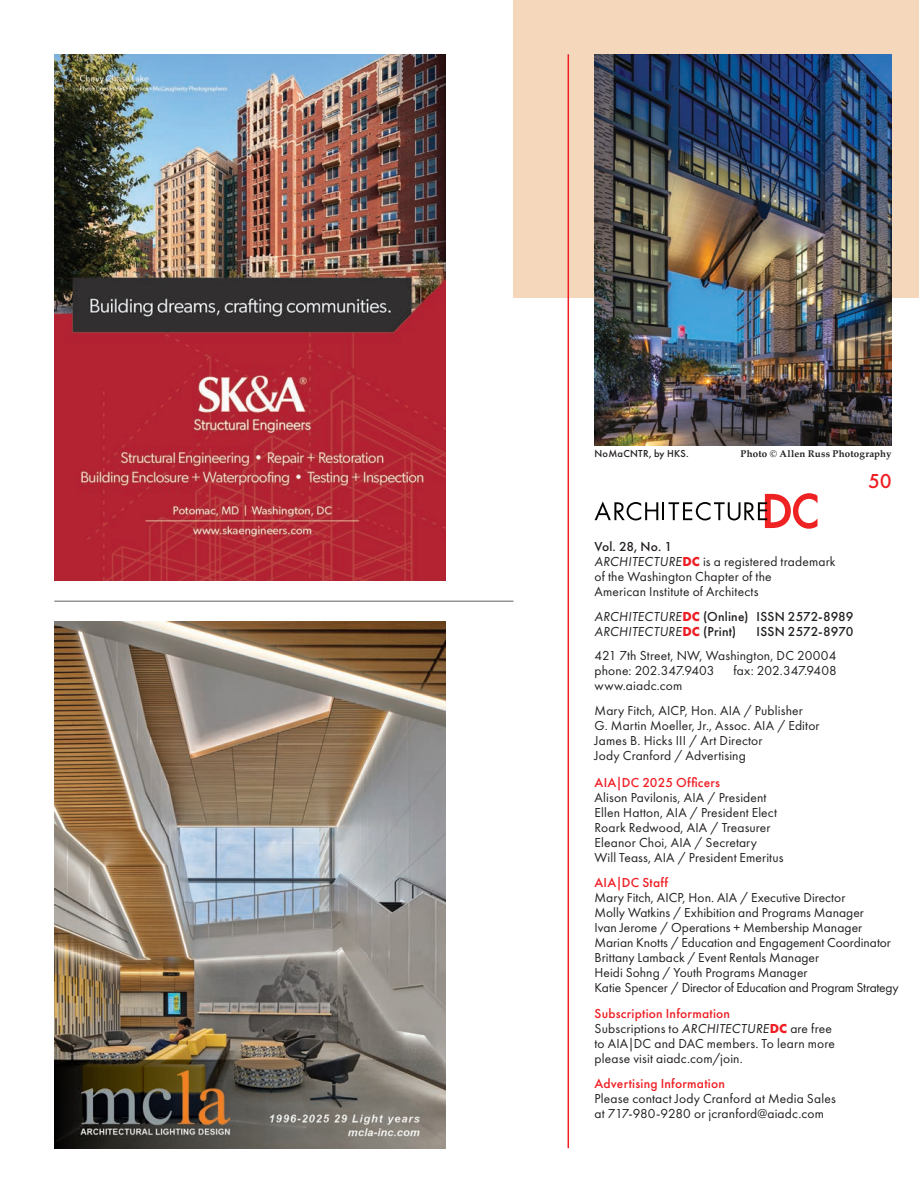
<style>
.page{position:relative;width:919px;height:1189px;background:#fff}
.page>*{position:absolute;margin:0;border:0;box-sizing:border-box;transform-origin:0 0}
.t1{font:500 21px "Futura PT";color:#ee1d23}
.t2{font:13.5px/15px "Futura PT";letter-spacing:.01em;color:#231f20}
.t3{font:500 13.5px/15px "Futura PT";letter-spacing:.005em;color:#231f20}
.t4{font:500 13.5px "Futura PT";letter-spacing:.015em;color:#ee1d23}
.t5{font:500 10.5px "Futura PT";letter-spacing:.025em;color:#231f20}
.t6{font:700 9.75px "Palatino";letter-spacing:.025em;color:#231f20}
.s1{font-weight:500}
.s2{font-style:italic}
.s3{font-weight:700;color:#ee1d23}
.s4{font-weight:400;font-style:italic}
.s5{font-weight:500;color:#ee1d23}
</style>
<div class="page">
<div style="left:513px;top:0;width:406px;height:297px;background:#f5d7bc"></div>
<hr style="left:567px;top:54px;width:2px;height:1094px;background:#ee1d23">
<img style="left:594px;top:54px;width:297px;height:392px">
<svg style="left:594px;top:493px;width:223px;height:36px"></svg>
<img style="left:54px;top:621px;width:392px;height:527px">
<img style="left:54px;top:54px;width:392px;height:527px">
<hr style="left:54px;top:600px;width:459px;height:2px;background:#939598">
<p class="t5" style="left:594px;top:447px;width:96px">NoMaCNTR, by HKS.</p>
<p class="t6" style="left:740px;top:445px;width:153px">Photo © Allen Russ Photography</p>
<h1 class="t1" style="left:868px;top:468px;width:25px">50</h1>
<p class="t2" style="left:594px;top:539px;width:242px"><span class="s1">Vol. 28, No. 1<br></span><span class="s2">ARCHITECTURE</span><span class="s3">DC</span> is a registered trademark of the Washington Chapter of the<br>American Institute of Architects</p>
<p class="t3" style="left:594px;top:608px;width:260px"><span class="s4">ARCHITECTURE</span><span class="s3">DC</span> (Online) ISSN 2572-8989<br><span class="s4">ARCHITECTURE</span><span class="s3">DC</span> (Print)</p>
<p class="t3" style="left:756px;top:623px;width:98px">ISSN 2572-8970</p>
<p class="t2" style="left:594px;top:648px;width:243px;line-height:14.2px">421 7th Street, NW, Washington, DC 20004 phone: 202.347.9403</p>
<p class="t2" style="left:733px;top:662px;width:105px">fax: 202.347.9408</p>
<p class="t2" style="left:594px;top:672px;width:210px;line-height:25.5px">www.aiadc.com<br>Mary Fitch, AICP, Hon. AIA / Publisher</p>
<p class="t2" style="left:594px;top:718px;width:226px">G. Martin Moeller, Jr., Assoc. AIA / Editor<br>James B. Hicks III / Art Director<br>Jody Cranford / Advertising</p>
<p class="t4" style="left:594px;top:774px;width:127px">AIA|DC 2025 Officers</p>
<p class="t2" style="left:594px;top:789px;width:190px">Alison Pavilonis, AIA / President Ellen Hatton, AIA / President Elect Roark Redwood, AIA / Treasurer Eleanor Choi, AIA / Secretary<br>Will Teass, AIA / President Emeritus</p>
<p class="t4" style="left:594px;top:874px;width:75px">AIA|DC Staff</p>
<p class="t2" style="left:594px;top:890px;width:305px">Mary Fitch, AICP, Hon. AIA / Executive Director<br>Molly Watkins / Exhibition and Programs Manager<br>Ivan Jerome / Operations + Membership Manager Marian Knotts / Education and Engagement Coordinator Brittany Lamback / Event Rentals Manager<br>Heidi Sohng / Youth Programs Manager<br>Katie Spencer / Director of Education and Program Strategy</p>
<p class="t2" style="left:594px;top:1005px;width:242px"><span class="s5">Subscription Information<br></span>Subscriptions to <span class="s2">ARCHITECTURE</span><span class="s3">DC</span> are free to AIA|DC and DAC members. To learn more please visit aiadc.com/join.</p>
<p class="t4" style="left:594px;top:1075px;width:132px">Advertising Information</p>
<p class="t2" style="left:594px;top:1091px;width:243px">Please contact Jody Cranford at Media Sales at 717-980-9280 or jcranford@aiadc.com</p>
</div>
